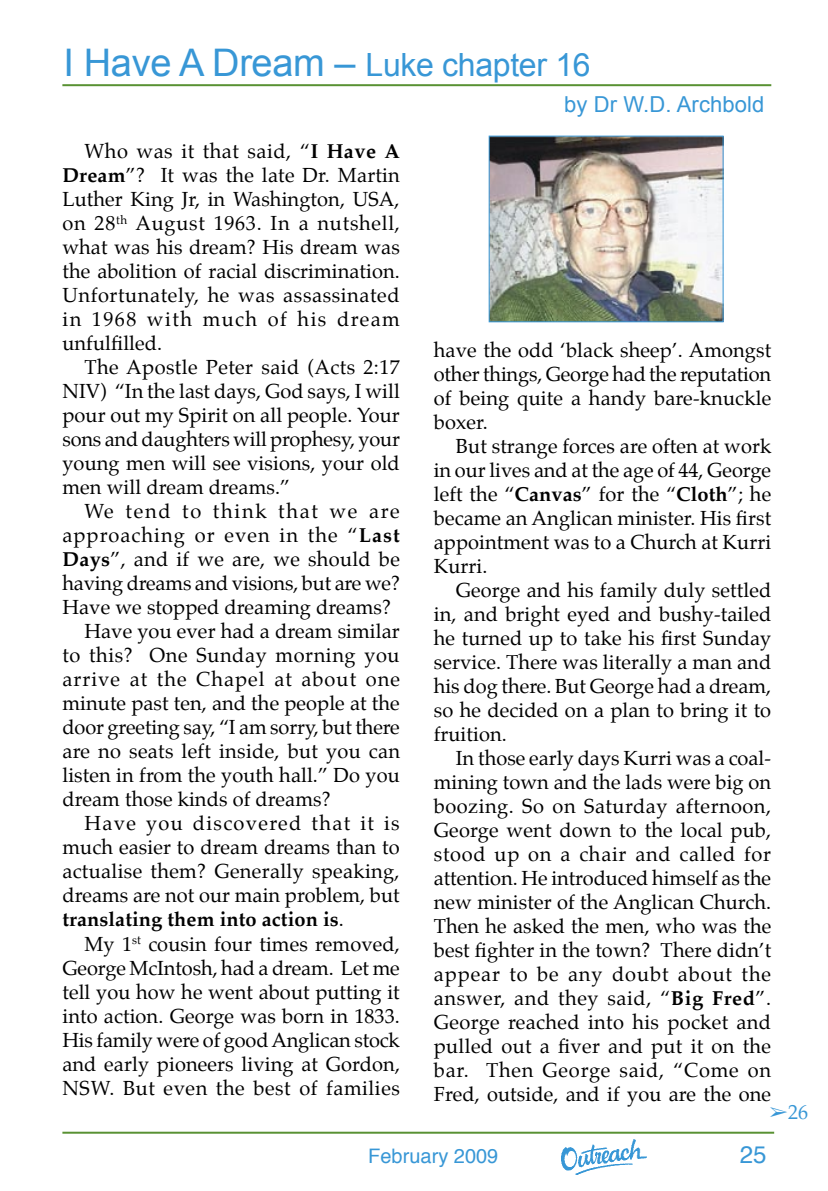
<style>
.page{position:relative;width:828px;height:1191px;background:#fff}
.page>*{position:absolute;margin:0;border:0;box-sizing:border-box;transform-origin:0 0}
.t1{font:32px "Arial";letter-spacing:-.01em;color:#3897d6}
.t2{font:24px "Helvetica";color:#3897d6}
.t3{font:22px "Arial";letter-spacing:.005em;color:#3897d6}
.t4{font:20px/24px "Palatino";letter-spacing:.005em;color:#000;text-align:justify}
.t5{font:20px "Palatino";letter-spacing:.03em;color:#000}
.t6{font:700 20px "Palatino";letter-spacing:.005em;color:#000}
.t7{font:20px "Palatino";letter-spacing:.055em;color:#000}
.t8{font:20px "Palatino";letter-spacing:.05em;color:#000}
.t9{font:20px "Palatino";letter-spacing:.065em;color:#000}
.t10{font:20px "Palatino";letter-spacing:.085em;color:#000}
.t11{font:20px "Helvetica";color:#3897d6}
.t12{font:20px "Palatino";color:#3897d6}
.s1{font-size:38px}
.s2{font-weight:700}
.s3{font-weight:400}
</style>
<div class="page">
<hr style="left:62px;top:1131px;width:712px;height:2px;background:#599133">
<img style="left:561px;top:1140px;width:85px;height:34px">
<hr style="left:62px;top:84px;width:709px;height:2px;background:#599133">
<img style="left:490px;top:138px;width:231px;height:182px">
<div style="left:488px;top:136px;width:235px;height:186px;border:1px solid #3897d6"></div>
<h1 class="t1" style="left:64px;top:47px;width:528px"><span class="s1">I Have A Dream –</span> Luke chapter 16</h1>
<p class="t3" style="left:564px;top:92px;width:202px">by Dr W.D. Archbold</p>
<p class="t4" style="left:62px;top:139px;width:339px;text-indent:22px">Who was it that said, “<span class="s2">I Have A Dream</span>”? It was the late Dr. Martin Luther King Jr, in Washington, USA, on 28<sup>th</sup> August 1963. In a nutshell, what was his dream? His dream was the abolition of racial discrimination.<br>Unfortunately, he was assassinated in 1968 with much of his dream unfulfilled.</p>
<p class="t4" style="left:62px;top:355px;width:339px;text-indent:22px">The Apostle Peter said (Acts 2:17<br>NIV) “In the last days, God says, I will pour out my Spirit on all people. Your sons and daughters will prophesy, your young men will see visions, your old men will dream dreams.”</p>
<p class="t10" style="left:84px;top:495px;width:317px">We tend to think that we are</p>
<p class="t7" style="left:62px;top:519px;width:339px">approaching or even in the “<span class="s2">Last</span></p>
<p class="t4" style="left:62px;top:547px;width:339px"><span class="s2">Days</span>”, and if we are, we should be</p>
<p class="t4" style="left:62px;top:571px;width:339px">having dreams and visions, but are we?</p>
<p class="t4" style="left:62px;top:595px;width:330px">Have we stopped dreaming dreams?</p>
<p class="t4" style="left:84px;top:619px;width:317px">Have you ever had a dream similar</p>
<p class="t5" style="left:62px;top:639px;width:339px">to this? One Sunday morning you</p>
<p class="t8" style="left:62px;top:663px;width:339px">arrive at the Chapel at about one</p>
<p class="t4" style="left:62px;top:691px;width:339px">minute past ten, and the people at the</p>
<p class="t4" style="left:62px;top:715px;width:339px">door greeting say, “I am sorry, but there</p>
<p class="t4" style="left:62px;top:739px;width:339px">are no seats left inside, but you can</p>
<p class="t4" style="left:62px;top:763px;width:339px">listen in from the youth hall.” Do you</p>
<p class="t4" style="left:62px;top:787px;width:270px">dream those kinds of dreams?</p>
<p class="t9" style="left:84px;top:807px;width:317px">Have you discovered that it is</p>
<p class="t4" style="left:62px;top:835px;width:339px">much easier to dream dreams than to</p>
<p class="t4" style="left:62px;top:859px;width:339px">actualise them? Generally speaking,</p>
<p class="t4" style="left:62px;top:883px;width:339px">dreams are not our main problem, but</p>
<p class="t6" style="left:62px;top:902px;width:283px">translating them into action is<span class="s3">.</span></p>
<p class="t4" style="left:84px;top:931px;width:317px">My 1<sup>st</sup> cousin four times removed,</p>
<p class="t4" style="left:62px;top:955px;width:339px">George McIntosh, had a dream. Let me</p>
<p class="t4" style="left:62px;top:979px;width:339px">tell you how he went about putting it</p>
<p class="t4" style="left:62px;top:1003px;width:339px">into action. George was born in 1833.</p>
<p class="t4" style="left:62px;top:1027px;width:339px">His family were of good Anglican stock</p>
<p class="t4" style="left:62px;top:1051px;width:339px">and early pioneers living at Gordon,</p>
<p class="t5" style="left:62px;top:1071px;width:339px">NSW. But even the best of families</p>
<p class="t4" style="left:434px;top:338px;width:339px">have the odd ‘black sheep’. Amongst other things, George had the reputation of being quite a handy bare-knuckle boxer.</p>
<p class="t4" style="left:434px;top:434px;width:339px;text-indent:22px">But strange forces are often at work in our lives and at the age of 44, George left the “<span class="s2">Canvas</span>” for the “<span class="s2">Cloth</span>”; he became an Anglican minister. His first appointment was to a Church at Kurri Kurri.</p>
<p class="t4" style="left:434px;top:578px;width:339px;text-indent:22px">George and his family duly settled in, and bright eyed and bushy-tailed he turned up to take his first Sunday service. There was literally a man and his dog there. But George had a dream, so he decided on a plan to bring it to fruition.</p>
<p class="t4" style="left:434px;top:746px;width:339px;text-indent:22px">In those early days Kurri was a coal&shy;mining town and the lads were big on boozing. So on Saturday afternoon, George went down to the local pub, stood up on a chair and called for attention. He introduced himself as the new minister of the Anglican Church.<br>Then he asked the men, who was the best fighter in the town? There didn’t appear to be any doubt about the answer, and they said, “<span class="s2">Big Fred</span>”.<br>George reached into his pocket and pulled out a fiver and put it on the bar. Then George said, “Come on Fred, outside, and if you are the one</p>
<p class="t12" style="left:769px;top:1095px;width:40px">➢26</p>
<p class="t11" style="left:368px;top:1138px;width:132px">February 2009</p>
<p class="t2" style="left:739px;top:1134px;width:28px">25</p>
</div>
